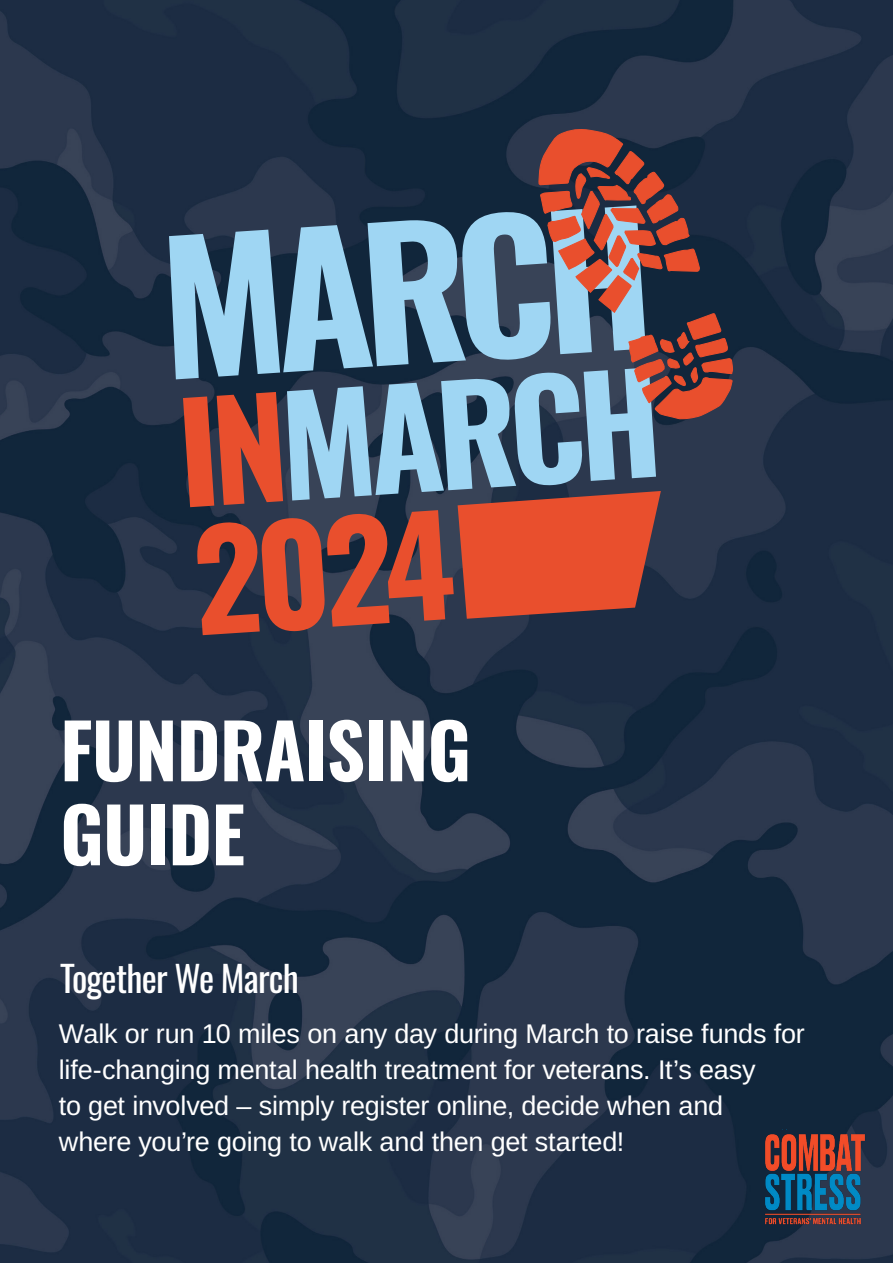
<style>
.page{position:relative;width:893px;height:1263px;background:#fff}
.page>*{position:absolute;margin:0;border:0;box-sizing:border-box;transform-origin:0 0}
.t1{font:177px "Oswald";color:#9fd6f3}
.t2{font:135px/127.8px "Oswald";color:#e94f2d}
.t3{font:75px/84px "Oswald";letter-spacing:-.01em;color:#fff}
.t4{font:36px "Oswald";letter-spacing:-.02em;color:#fff}
.t5{font:27px/36px "Arimo";letter-spacing:-.01em;color:#fff}
.s1{color:#9fd6f3}
</style>
<div class="page">
<img style="left:0;top:0;width:893px;height:1263px">
<svg style="left:458px;top:491px;width:203px;height:128px;background:#c54932"></svg>
<svg style="left:538px;top:128px;width:195px;height:292px;background:#5c393e"></svg>
<img style="left:750px;top:1129px;width:129px;height:103px">
<h1 class="t1" style="left:150px;top:152px;width:494px;rotate:-4deg">MARCH</h1>
<h2 class="t2" style="left:173px;top:377px;width:485px;rotate:-4deg">IN<span class="s1">MARCH<br></span>2024</h2>
<h3 class="t3" style="left:60px;top:701px;width:412px">FUNDRAISING<br>GUIDE</h3>
<h3 class="t4" style="left:60px;top:947px;width:240px">Together We March</h3>
<p class="t5" style="left:59px;top:1016px;width:747px">Walk or run 10 miles on any day during March to raise funds for life-changing mental health treatment for veterans. It’s easy<br>to get involved – simply register online, decide when and<br>where you’re going to walk and then get started!</p>
</div>
